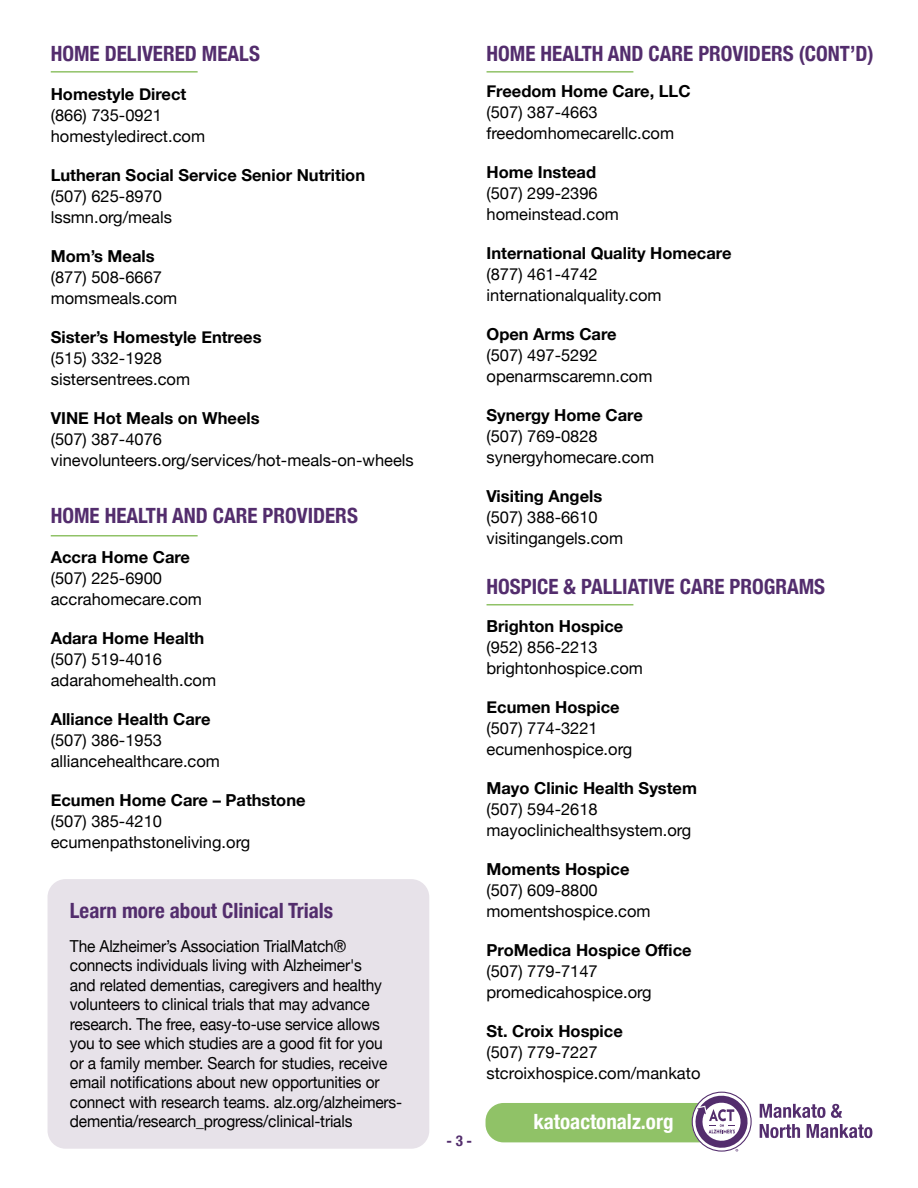
<style>
.page{position:relative;width:918px;height:1188px;background:#fff}
.page>*{position:absolute;margin:0;border:0;box-sizing:border-box;transform-origin:0 0}
.t1{font:700 condensed 21px "Helvetica Neue";color:#532d6d}
.t2{font:700 condensed 21px "Helvetica Neue";color:#fff}
.t3{font:16.5px/21px "Helvetica Neue";color:#000}
.t4{font:16.5px/19.5px "Helvetica Neue";color:#000;scale:.94 1}
.t5{font:700 16.5px "Helvetica Neue";color:#000}
.t6{font:700 condensed 15px "Helvetica Neue";color:#532d6d}
</style>
<div class="page">
<hr style="left:51px;top:71px;width:147px;height:2px;background:#90c267">
<hr style="left:51px;top:535px;width:147px;height:2px;background:#90c267">
<hr style="left:487px;top:71px;width:146px;height:2px;background:#90c267">
<hr style="left:487px;top:604px;width:146px;height:1px;background:#90c267">
<svg style="left:486px;top:1092px;width:266px;height:60px"></svg>
<svg style="left:760px;top:1104px;width:65px;height:14px"></svg>
<svg style="left:831px;top:1104px;width:11px;height:14px"></svg>
<svg style="left:760px;top:1124px;width:40px;height:14px"></svg>
<svg style="left:807px;top:1124px;width:65px;height:14px"></svg>
<div style="left:48px;top:879px;width:381px;height:270px;background:#e7e2e9;border-radius:18px"></div>
<p class="t1" style="left:51px;top:36px;width:211px">HOME DELIVERED MEALS</p>
<p class="t5" style="left:51px;top:81px;width:137px">Homestyle Direct</p>
<p class="t3" style="left:51px;top:106px;width:156px">(866) 735-0921 homestyledirect.com</p>
<p class="t5" style="left:51px;top:162px;width:316px">Lutheran Social Service Senior Nutrition</p>
<p class="t3" style="left:51px;top:187px;width:123px">(507) 625-8970 lssmn.org/meals</p>
<p class="t5" style="left:51px;top:243px;width:105px">Mom’s Meals</p>
<p class="t3" style="left:51px;top:268px;width:128px">(877) 508-6667 momsmeals.com</p>
<p class="t5" style="left:51px;top:324px;width:212px">Sister’s Homestyle Entrees</p>
<p class="t3" style="left:51px;top:349px;width:141px">(515) 332-1928 sistersentrees.com</p>
<p class="t5" style="left:51px;top:405px;width:210px">VINE Hot Meals on Wheels</p>
<p class="t3" style="left:51px;top:430px;width:365px">(507) 387-4076 vinevolunteers.org/services/hot-meals-on-wheels</p>
<p class="t1" style="left:51px;top:498px;width:309px">HOME HEALTH AND CARE PROVIDERS</p>
<p class="t5" style="left:51px;top:544px;width:141px">Accra Home Care</p>
<p class="t3" style="left:51px;top:568px;width:153px">(507) 225-6900 accrahomecare.com</p>
<p class="t5" style="left:51px;top:625px;width:155px">Adara Home Health</p>
<p class="t3" style="left:51px;top:649px;width:167px">(507) 519-4016 adarahomehealth.com</p>
<p class="t5" style="left:51px;top:706px;width:161px">Alliance Health Care</p>
<p class="t3" style="left:51px;top:730px;width:171px">(507) 386-1953 alliancehealthcare.com</p>
<p class="t5" style="left:51px;top:787px;width:256px">Ecumen Home Care – Pathstone</p>
<p class="t3" style="left:51px;top:811px;width:201px">(507) 385-4210 ecumenpathstoneliving.org</p>
<p class="t1" style="left:70px;top:893px;width:265px">Learn more about Clinical Trials</p>
<p class="t4" style="left:70px;top:937px;width:355px">The Alzheimer’s Association TrialMatch® connects individuals living with Alzheimer's<br>and related dementias, caregivers and healthy volunteers to clinical trials that may advance research. The free, easy-to-use service allows you to see which studies are a good fit for you<br>or a family member. Search for studies, receive email notifications about new opportunities or connect with research teams. alz.org/alzheimers&shy;dementia/research_progress/clinical-trials</p>
<p class="t6" style="left:447px;top:1128px;width:27px">- 3 -</p>
<p class="t1" style="left:487px;top:36px;width:389px">HOME HEALTH AND CARE PROVIDERS (CONT’D)</p>
<p class="t5" style="left:487px;top:78px;width:206px">Freedom Home Care, LLC</p>
<p class="t3" style="left:487px;top:103px;width:189px">(507) 387-4663 freedomhomecarellc.com</p>
<p class="t5" style="left:487px;top:159px;width:111px">Home Instead</p>
<p class="t3" style="left:487px;top:184px;width:134px">(507) 299-2396 homeinstead.com</p>
<p class="t5" style="left:487px;top:240px;width:246px">International Quality Homecare</p>
<p class="t3" style="left:487px;top:265px;width:177px">(877) 461-4742 internationalquality.com</p>
<p class="t5" style="left:487px;top:322px;width:132px">Open Arms Care</p>
<p class="t3" style="left:487px;top:346px;width:167px">(507) 497-5292 openarmscaremn.com</p>
<p class="t5" style="left:487px;top:403px;width:158px">Synergy Home Care</p>
<p class="t3" style="left:487px;top:427px;width:169px">(507) 769-0828 synergyhomecare.com</p>
<p class="t5" style="left:487px;top:484px;width:117px">Visiting Angels</p>
<p class="t3" style="left:487px;top:508px;width:138px">(507) 388-6610 visitingangels.com</p>
<p class="t1" style="left:487px;top:569px;width:340px">HOSPICE &amp; PALLIATIVE CARE PROGRAMS</p>
<p class="t5" style="left:487px;top:613px;width:138px">Brighton Hospice</p>
<p class="t3" style="left:487px;top:637px;width:158px">(952) 856-2213 brightonhospice.com</p>
<p class="t5" style="left:487px;top:694px;width:135px">Ecumen Hospice</p>
<p class="t3" style="left:487px;top:718px;width:147px">(507) 774-3221 ecumenhospice.org</p>
<p class="t5" style="left:487px;top:775px;width:212px">Mayo Clinic Health System</p>
<p class="t3" style="left:487px;top:799px;width:206px">(507) 594-2618 mayoclinichealthsystem.org</p>
<p class="t5" style="left:487px;top:856px;width:144px">Moments Hospice</p>
<p class="t3" style="left:487px;top:880px;width:166px">(507) 609-8800 momentshospice.com</p>
<p class="t5" style="left:487px;top:937px;width:207px">ProMedica Hospice Office</p>
<p class="t3" style="left:487px;top:961px;width:167px">(507) 779-7147 promedicahospice.org</p>
<p class="t5" style="left:487px;top:1018px;width:138px">St. Croix Hospice</p>
<p class="t3" style="left:487px;top:1042px;width:215px">(507) 779-7227 stcroixhospice.com/mankato</p>
<p class="t2" style="left:533px;top:1104px;width:142px">katoactonalz.org</p>
</div>
